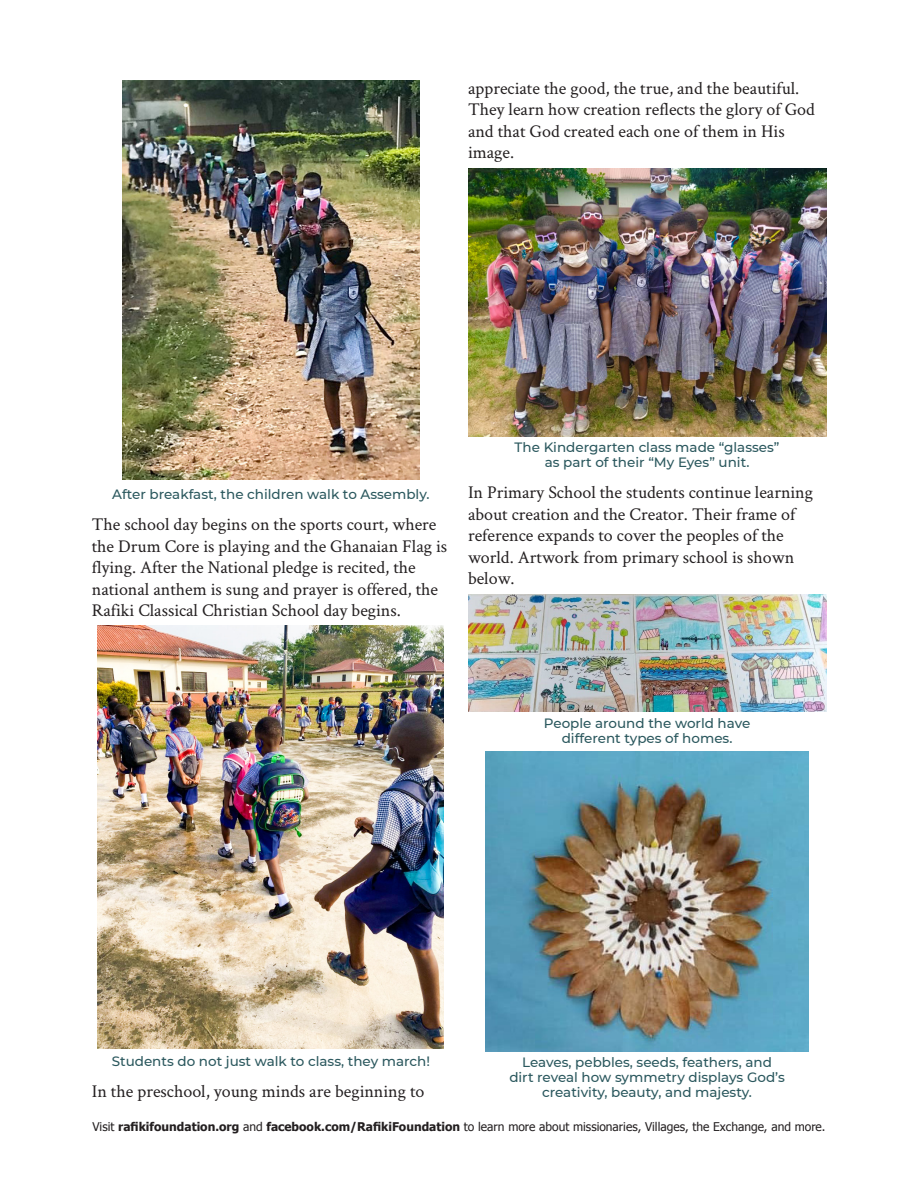
<style>
.page{position:relative;width:918px;height:1188px;background:#fff}
.page>*{position:absolute;margin:0;border:0;box-sizing:border-box;transform-origin:0 0}
.Body_copy{font:18px/21.6px "Crimson Text";color:#231f20}
.Photo_Caption{font:500 13.5px/15px "Montserrat";color:#2b585e;text-align:center}
.t1{font:12px "Tahoma";color:#231f20}
.s1{font-weight:700}
</style>
<div class="page">
<img style="left:98px;top:626px;width:346px;height:422px">
<img style="left:468px;top:169px;width:358px;height:267px">
<img style="left:468px;top:595px;width:358px;height:116px">
<img style="left:486px;top:751px;width:323px;height:301px">
<img style="left:123px;top:81px;width:296px;height:399px">
<p class="Body_copy" style="left:468px;top:76px;width:349px">appreciate the good, the true, and the beautiful.<br>They learn how creation reflects the glory of God and that God created each one of them in His image.</p>
<p class="Photo_Caption" style="left:112px;top:487px;width:319px">After breakfast, the children walk to Assembly.</p>
<p class="Body_copy" style="left:92px;top:513px;width:357px">The school day begins on the sports court, where the Drum Core is playing and the Ghanaian Flag is flying. After the National pledge is recited, the national anthem is sung and prayer is offered, the Rafiki Classical Christian School day begins.</p>
<p class="Photo_Caption" style="left:515px;top:440px;width:266px">The Kindergarten class made “glasses” as part of their “My Eyes” unit.</p>
<p class="Body_copy" style="left:468px;top:481px;width:347px">In Primary School the students continue learning about creation and the Creator. Their frame of reference expands to cover the peoples of the world. Artwork from primary school is shown below.</p>
<p class="Photo_Caption" style="left:544px;top:716px;width:208px">People around the world have different types of homes.</p>
<p class="Photo_Caption" style="left:112px;top:1054px;width:320px">Students do not just walk to class, they march!</p>
<p class="Body_copy" style="left:92px;top:1080px;width:334px">In the preschool, young minds are beginning to</p>
<p class="Photo_Caption" style="left:509px;top:1055px;width:277px">Leaves, pebbles, seeds, feathers, and dirt reveal how symmetry displays God’s creativity, beauty, and majesty.</p>
<p class="t1" style="left:92px;top:1119px;width:735px">Visit <span class="s1">rafikifoundation.org</span> and <span class="s1">facebook.com/RafikiFoundation</span> to learn more about missionaries, Villages, the Exchange, and more.</p>
</div>
